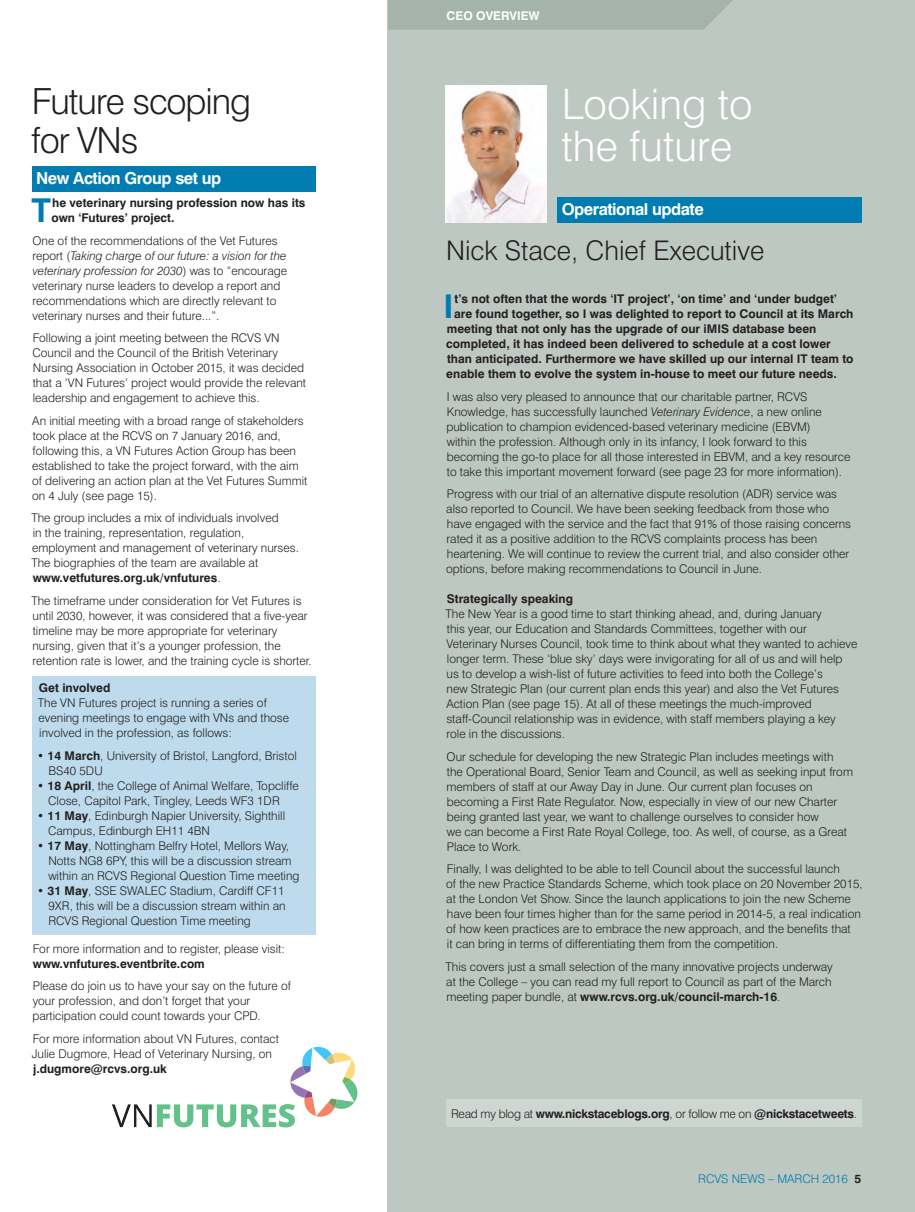
<style>
.page{position:relative;width:915px;height:1212px;background:#fff}
.page>*{position:absolute;margin:0;border:0;box-sizing:border-box;transform-origin:0 0}
.Text{font:300 42px/42px "Swiss 721 BT";color:#fff}
.Heads{font:300 36px/39px "Swiss 721 BT";letter-spacing:-.03em;color:#231f20}
.Bold_lead_in{font:700 32.85px "Swiss 721 BT";color:#007cb1}
.DOC_names{font:300 27px "Swiss 721 BT";color:#231f20}
.Sub_Heads{font:700 16.5px "Swiss 721 BT";letter-spacing:-.03em;color:#fff}
.Text-2{font:300 12px/15px "Swiss 721 BT";color:#231f20}
.Bold_lead_in-2{font:700 12px/15px "Swiss 721 BT";color:#231f20}
.Text-3{font:700 12px "Swiss 721 BT";letter-spacing:-.02em;color:#231f20}
.Text-4{font:700 12px "Swiss 721 BT";color:#231f20}
.t1{font:300 12px "Swiss 721 BT";color:#007cb1}
.DOC_names-2{font:700 12px "Swiss 721 BT";color:#fff}
.s1{font-style:italic}
.s2{font-weight:700}
.s3{font-weight:300}
.s4{font-weight:700;color:#231f20}
</style>
<div class="page">
<div style="left:387px;top:0;width:527px;height:1212px;background:#bdc8c2"></div>
<div style="left:388px;top:0;width:344px;height:30px;background:#a4b3ab"></div>
<img style="left:446px;top:85px;width:100px;height:138px">
<div style="left:557px;top:197px;width:304px;height:26px;background:#007cb1"></div>
<div style="left:446px;top:1099px;width:415px;height:28px;background:#ced6d2"></div>
<div style="left:32px;top:166px;width:283px;height:25px;background:#007cb1"></div>
<svg style="left:112px;top:1047px;width:245px;height:80px"></svg>
<div style="left:32px;top:676px;width:283px;height:258px;background:#bddbec"></div>
<p class="Heads" style="left:31px;top:81px;width:221px">Future scoping for VNs</p>
<p class="Sub_Heads" style="left:36px;top:168px;width:186px">New Action Group set up</p>
<p class="Bold_lead_in" style="left:32px;top:191px;width:21px">T</p>
<p class="Bold_lead_in-2" style="left:51px;top:195px;width:255px">he veterinary nursing profession now has its own ‘Futures’ project.</p>
<p class="Text-2" style="left:32px;top:233px;width:256px">One of the recommendations of the Vet Futures report (<span class="s1">Taking charge of our future: a vision for the veterinary profession for 2030</span>) was to “encourage veterinary nurse leaders to develop a report and recommendations which are directly relevant to veterinary nurses and their future...”.</p>
<p class="Text-2" style="left:32px;top:330px;width:275px">Following a joint meeting between the RCVS VN Council and the Council of the British Veterinary Nursing Association in October 2015, it was decided that a ‘VN Futures’ project would provide the relevant leadership and engagement to achieve this.</p>
<p class="Text-2" style="left:32px;top:413px;width:277px">An initial meeting with a broad range of stakeholders took place at the RCVS on 7 January 2016, and, following this, a VN Futures Action Group has been established to take the project forward, with the aim of delivering an action plan at the Vet Futures Summit on 4 July (see page 15).</p>
<p class="Text-2" style="left:31px;top:510px;width:269px">The group includes a mix of individuals involved<br>in the training, representation, regulation, employment and management of veterinary nurses.<br>The biographies of the team are available at <span class="s2">www.vetfutures.org.uk/vnfutures</span>.</p>
<p class="Text-2" style="left:31px;top:593px;width:281px">The timeframe under consideration for Vet Futures is until 2030, however, it was considered that a five-year timeline may be more appropriate for veterinary nursing, given that it’s a younger profession, the retention rate is lower, and the training cycle is shorter.</p>
<p class="Text-4" style="left:39px;top:680px;width:73px">Get involved</p>
<p class="Text-2" style="left:38px;top:695px;width:253px">The VN Futures project is running a series of evening meetings to engage with VNs and those involved in the profession, as follows:</p>
<p class="Text-2" style="left:48px;top:748px;width:250px;text-indent:-11px">• <span class="s2">14 March</span>, University of Bristol, Langford, Bristol<br>BS40 5DU</p>
<p class="Text-2" style="left:48px;top:778px;width:252px;text-indent:-11px">• <span class="s2">18 April</span>, the College of Animal Welfare, Topcliffe<br>Close, Capitol Park, Tingley, Leeds WF3 1DR</p>
<p class="Text-2" style="left:48px;top:808px;width:238px;text-indent:-11px">• <span class="s2">11 May</span>, Edinburgh Napier University, Sighthill<br>Campus, Edinburgh EH11 4BN</p>
<p class="Text-2" style="left:48px;top:838px;width:252px;text-indent:-11px">• <span class="s2">17 May</span>, Nottingham Belfry Hotel, Mellors Way,<br>Notts NG8 6PY, this will be a discussion stream within an RCVS Regional Question Time meeting</p>
<p class="Text-2" style="left:48px;top:883px;width:239px;text-align:justify;text-indent:-11px">• <span class="s2">31 May</span>, SSE SWALEC Stadium, Cardiff CF11<br>9XR, this will be a discussion stream within an RCVS Regional Question Time meeting</p>
<p class="Text-2" style="left:33px;top:941px;width:253px">For more information and to register, please visit: <span class="s2">www.vnfutures.eventbrite.com</span></p>
<p class="Text-2" style="left:32px;top:978px;width:260px">Please do join us to have your say on the future of your profession, and don’t forget that your participation could count towards your CPD.</p>
<p class="Text-2" style="left:32px;top:1031px;width:249px">For more information about VN Futures, contact<br>Julie Dugmore, Head of Veterinary Nursing, on <span class="s2">j.dugmore@rcvs.org.uk</span></p>
<p class="DOC_names-2" style="left:446px;top:9px;width:95px">CEO OVERVIEW</p>
<p class="Text" style="left:561px;top:82px;width:192px">Looking to the future</p>
<p class="Sub_Heads" style="left:561px;top:199px;width:143px">Operational update</p>
<p class="DOC_names" style="left:446px;top:234px;width:320px">Nick Stace, Chief Executive</p>
<p class="Bold_lead_in" style="left:443px;top:286px;width:12px">I</p>
<p class="Bold_lead_in-2" style="left:454px;top:291px;width:384px">t’s not often that the words ‘IT project’, ‘on time’ and ‘under budget’</p>
<p class="Bold_lead_in-2" style="left:454px;top:306px;width:401px">are found together, so I was delighted to report to Council at its March</p>
<p class="Bold_lead_in-2" style="left:446px;top:321px;width:371px">meeting that not only has the upgrade of our iMIS database been</p>
<p class="Bold_lead_in-2" style="left:446px;top:336px;width:386px">completed, it has indeed been delivered to schedule at a cost lower</p>
<p class="Bold_lead_in-2" style="left:447px;top:351px;width:408px">than anticipated. Furthermore we have skilled up our internal IT team to</p>
<p class="Bold_lead_in-2" style="left:446px;top:366px;width:392px">enable them to evolve the system in-house to meet our future needs.</p>
<p class="Text-2" style="left:446px;top:389px;width:405px">I was also very pleased to announce that our charitable partner, RCVS Knowledge, has successfully launched <span class="s1">Veterinary Evidence</span>, a new online publication to champion evidenced-based veterinary medicine (EBVM)<br>within the profession. Although only in its infancy, I look forward to this becoming the go-to place for all those interested in EBVM, and a key resource to take this important movement forward (see page 23 for more information).</p>
<p class="Text-2" style="left:446px;top:486px;width:406px">Progress with our trial of an alternative dispute resolution (ADR) service was also reported to Council. We have been seeking feedback from those who have engaged with the service and the fact that 91% of those raising concerns rated it as a positive addition to the RCVS complaints process has been heartening. We will continue to review the current trial, and also consider other options, before making recommendations to Council in June.</p>
<p class="Text-4" style="left:446px;top:591px;width:128px">Strategically speaking</p>
<p class="Text-2" style="left:445px;top:606px;width:413px">The New Year is a good time to start thinking ahead, and, during January<br>this year, our Education and Standards Committees, together with our Veterinary Nurses Council, took time to think about what they wanted to achieve longer term. These ‘blue sky’ days were invigorating for all of us and will help<br>us to develop a wish-list of future activities to feed into both the College’s<br>new Strategic Plan (our current plan ends this year) and also the Vet Futures Action Plan (see page 15). At all of these meetings the much-improved staff-Council relationship was in evidence, with staff members playing a key<br>role in the discussions.</p>
<p class="Text-2" style="left:446px;top:749px;width:408px">Our schedule for developing the new Strategic Plan includes meetings with<br>the Operational Board, Senior Team and Council, as well as seeking input from members of staff at our Away Day in June. Our current plan focuses on becoming a First Rate Regulator. Now, especially in view of our new Charter being granted last year, we want to challenge ourselves to consider how<br>we can become a First Rate Royal College, too. As well, of course, as a Great Place to Work.</p>
<p class="Text-2" style="left:446px;top:861px;width:418px">Finally, I was delighted to be able to tell Council about the successful launch<br>of the new Practice Standards Scheme, which took place on 20 November 2015, at the London Vet Show. Since the launch applications to join the new Scheme have been four times higher than for the same period in 2014-5, a real indication of how keen practices are to embrace the new approach, and the benefits that<br>it can bring in terms of differentiating them from the competition.</p>
<p class="Text-2" style="left:445px;top:959px;width:389px;text-align:justify">This covers just a small selection of the many innovative projects underway at the College – you can read my full report to Council as part of the March meeting paper bundle, at <span class="s2">www.rcvs.org.uk/council-march-16</span>.</p>
<p class="Text-3" style="left:451px;top:1106px;width:407px"><span class="s3">Read my blog at</span> www.nickstaceblogs.org<span class="s3">, or follow me on</span> @nickstacetweets<span class="s3">.</span></p>
<p class="t1" style="left:698px;top:1172px;width:164px">RCVS NEWS – MARCH 2016 <span class="s4">5</span></p>
</div>
